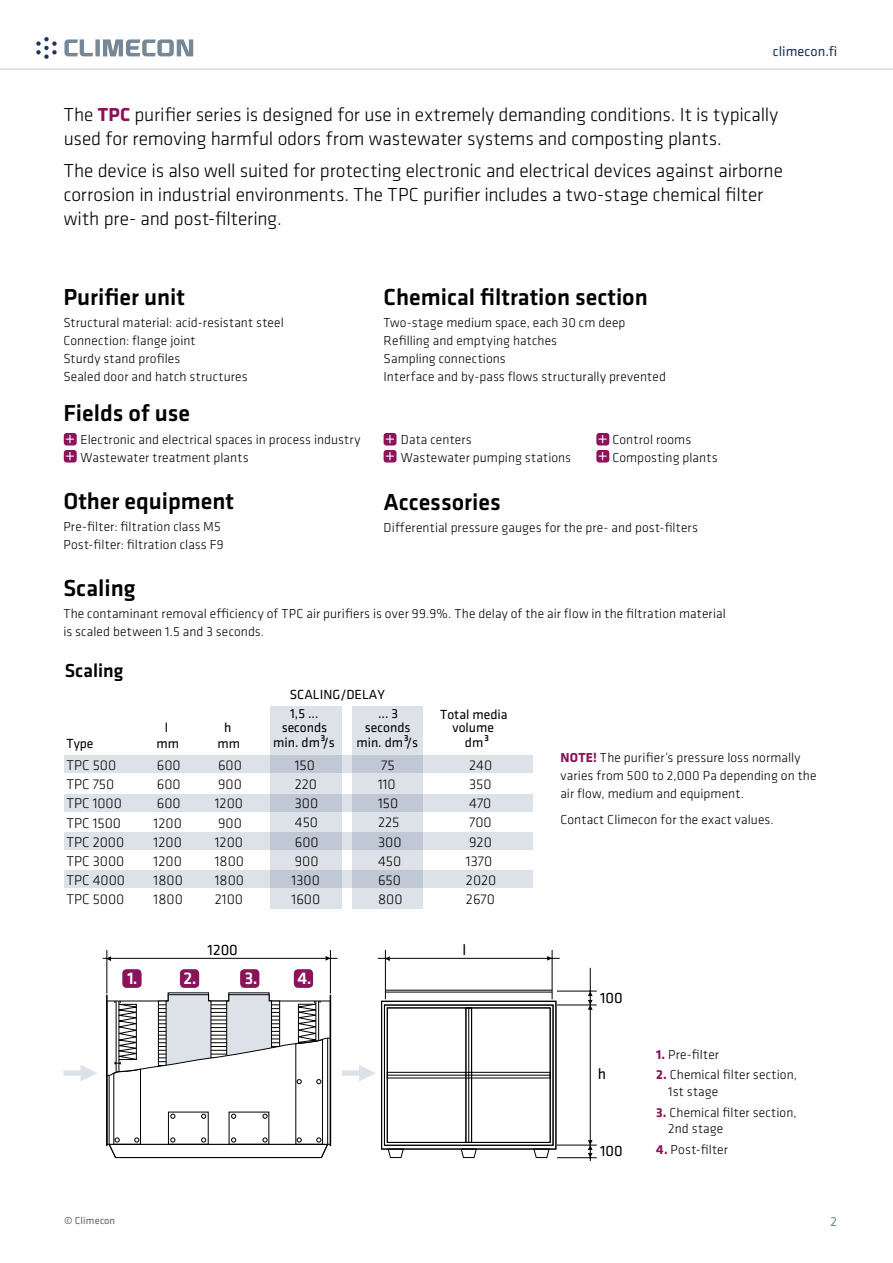
<style>
.page{position:relative;width:893px;height:1263px;background:#fff}
.page>*{position:absolute;margin:0;border:0;box-sizing:border-box;transform-origin:0 0}
.t1{font:500 24px "Klavika";color:#000}
.t2{font:300 19.95px "Klavika";color:#fff}
.t3{font:300 19.5px/24px "Klavika";letter-spacing:-.005em;color:#000}
.t4{font:500 19.5px "Klavika";color:#000}
.t5{font:500 17.55px "Klavika";color:#fff}
.t6{font:15.6px "Klavika";color:#000}
.t7{font:300 14.55px/19.2px "Klavika";color:#020202}
.t8{font:14.25px "Klavika";letter-spacing:.005em;color:#1f3463}
.t9{font:13.65px/16px "Klavika";color:#020202;text-align:center}
.t10{font:300 13.5px/18px "Klavika";letter-spacing:.01em;color:#000}
.t11{font:13.5px "Klavika";color:#778596}
.t12{font:10.5px "Klavika";letter-spacing:.015em;color:#5e6367}
.t13{font:500 9.15px "Klavika";color:#020202}
.s1{font-weight:700;color:#8b1359}
</style>
<div class="page">
<hr style="left:0;top:69px;width:893px;height:1px;background:#c4ced4">
<svg style="left:64px;top:39px;width:129px;height:17px"></svg>
<svg style="left:36px;top:37px;width:21px;height:22px"></svg>
<svg style="left:106px;top:956px;width:5px;height:5px"></svg>
<svg style="left:386px;top:956px;width:4px;height:5px"></svg>
<svg style="left:326px;top:956px;width:4px;height:5px"></svg>
<svg style="left:547px;top:956px;width:5px;height:5px"></svg>
<svg style="left:588px;top:992px;width:5px;height:18px"></svg>
<svg style="left:588px;top:1140px;width:5px;height:17px"></svg>
<svg style="left:342px;top:1065px;width:34px;height:16px"></svg>
<svg style="left:63px;top:1065px;width:34px;height:16px"></svg>
<svg style="left:388px;top:1149px;width:16px;height:9px"></svg>
<svg style="left:461px;top:1149px;width:16px;height:9px"></svg>
<svg style="left:534px;top:1149px;width:15px;height:9px"></svg>
<div style="left:381px;top:1001px;width:175px;height:148px;border:1px solid #000"></div>
<div style="left:384px;top:1005px;width:169px;height:140px;border:1px solid #000"></div>
<svg style="left:387px;top:1072px;width:164px;height:6px"></svg>
<div style="left:466px;top:1008px;width:6px;height:134px;border:1px solid #000"></div>
<hr style="left:468px;top:1008px;width:1px;height:134px;background:#000">
<hr style="left:385px;top:950px;width:1px;height:49px;background:#000">
<hr style="left:107px;top:950px;width:1px;height:43px;background:#000">
<hr style="left:330px;top:950px;width:1px;height:43px;background:#000">
<hr style="left:552px;top:950px;width:1px;height:49px;background:#000">
<hr style="left:378px;top:958px;width:182px;height:1px;background:#000">
<hr style="left:557px;top:991px;width:40px;height:1px;background:#000">
<hr style="left:557px;top:1005px;width:40px;height:1px;background:#000">
<hr style="left:557px;top:1145px;width:40px;height:1px;background:#000">
<hr style="left:557px;top:1157px;width:40px;height:1px;background:#000">
<hr style="left:590px;top:968px;width:1px;height:193px;background:#000">
<hr style="left:385px;top:990px;width:167px;height:1px;background:#000">
<hr style="left:385px;top:992px;width:167px;height:1px;background:#000">
<hr style="left:103px;top:958px;width:235px;height:1px;background:#000">
<svg style="left:106px;top:992px;width:225px;height:166px"></svg>
<div style="left:122px;top:969px;width:20px;height:19px;background:#8b1359;border-radius:4px"></div>
<div style="left:180px;top:969px;width:19px;height:19px;background:#8b1359;border-radius:4px"></div>
<div style="left:240px;top:969px;width:19px;height:19px;background:#8b1359;border-radius:4px"></div>
<div style="left:294px;top:969px;width:19px;height:19px;background:#8b1359;border-radius:4px"></div>
<div style="left:64px;top:755px;width:469px;height:18px;background:#dde2e9"></div>
<div style="left:64px;top:794px;width:469px;height:17px;background:#dde2e9"></div>
<div style="left:64px;top:832px;width:469px;height:18px;background:#dde2e9"></div>
<div style="left:64px;top:870px;width:469px;height:18px;background:#dde2e9"></div>
<svg style="left:270px;top:707px;width:72px;height:202px;background:#d2d8e1"></svg>
<svg style="left:352px;top:707px;width:70px;height:202px;background:#d2d8e1"></svg>
<div style="left:64px;top:433px;width:13px;height:12px;background:#8b1359;border-radius:3px"></div>
<div style="left:384px;top:433px;width:12px;height:12px;background:#8b1359;border-radius:3px"></div>
<div style="left:596px;top:433px;width:13px;height:12px;background:#8b1359;border-radius:3px"></div>
<div style="left:64px;top:450px;width:13px;height:12px;background:#8b1359;border-radius:3px"></div>
<div style="left:384px;top:450px;width:12px;height:12px;background:#8b1359;border-radius:3px"></div>
<div style="left:596px;top:450px;width:13px;height:12px;background:#8b1359;border-radius:3px"></div>
<p class="t8" style="left:773px;top:44px;width:66px">climecon.fi</p>
<h3 class="t3" style="left:64px;top:103px;width:716px">The <span class="s1">TPC</span> purifier series is designed for use in extremely demanding conditions. It is typically used for removing harmful odors from wastewater systems and composting plants.</h3>
<h3 class="t3" style="left:64px;top:159px;width:721px">The device is also well suited for protecting electronic and electrical devices against airborne corrosion in industrial environments. The TPC purifier includes a two-stage chemical filter with pre- and post-filtering.</h3>
<h1 class="t1" style="left:63px;top:283px;width:123px">Purifier unit</h1>
<p class="t10" style="left:63px;top:314px;width:222px">Structural material: acid-resistant steel<br>Connection: flange joint<br>Sturdy stand profiles<br>Sealed door and hatch structures</p>
<h1 class="t1" style="left:384px;top:283px;width:266px">Chemical filtration section</h1>
<p class="t10" style="left:384px;top:314px;width:284px">Two-stage medium space, each 30 cm deep Refilling and emptying hatches<br>Sampling connections<br>Interface and by-pass flows structurally prevented</p>
<h1 class="t1" style="left:63px;top:400px;width:128px">Fields of use</h1>
<p class="t10" style="left:80px;top:430px;width:282px">Electronic and electrical spaces in process industry</p>
<p class="t10" style="left:401px;top:430px;width:72px">Data centers</p>
<p class="t10" style="left:612px;top:430px;width:80px">Control rooms</p>
<p class="t10" style="left:80px;top:448px;width:170px">Wastewater treatment plants</p>
<p class="t10" style="left:401px;top:448px;width:172px">Wastewater pumping stations</p>
<p class="t10" style="left:612px;top:448px;width:107px">Composting plants</p>
<h1 class="t1" style="left:63px;top:488px;width:172px">Other equipment</h1>
<p class="t10" style="left:63px;top:518px;width:162px">Pre-filter: filtration class M5<br>Post-filter: filtration class F9</p>
<h1 class="t1" style="left:63px;top:575px;width:74px">Scaling</h1>
<p class="t10" style="left:63px;top:605px;width:664px">The contaminant removal efficiency of TPC air purifiers is over 99.9%. The delay of the air flow in the filtration material is scaled between 1.5 and 3 seconds.</p>
<h2 class="t2" style="left:65px;top:427px;width:12px">+</h2>
<h2 class="t2" style="left:385px;top:427px;width:12px">+</h2>
<h2 class="t2" style="left:598px;top:427px;width:12px">+</h2>
<h2 class="t2" style="left:65px;top:444px;width:12px">+</h2>
<h2 class="t2" style="left:385px;top:444px;width:12px">+</h2>
<h2 class="t2" style="left:598px;top:444px;width:12px">+</h2>
<h1 class="t1" style="left:384px;top:489px;width:119px">Accessories</h1>
<p class="t10" style="left:384px;top:519px;width:316px">Differential pressure gauges for the pre- and post-filters</p>
<h3 class="t4" style="left:65px;top:660px;width:60px">Scaling</h3>
<p class="t9" style="left:66px;top:735px;width:29px">Type</p>
<p class="t9" style="left:156px;top:719px;width:24px">l mm</p>
<p class="t9" style="left:218px;top:719px;width:24px">h mm</p>
<p class="t9" style="left:290px;top:687px;width:97px">SCALING/DELAY</p>
<p class="t9" style="left:282px;top:707px;width:47px;line-height:13.6px">1,5 ... seconds</p>
<p class="t9" style="left:273px;top:735px;width:63px">min. dm /s</p>
<p class="t13" style="left:321px;top:733px;width:6px">3</p>
<p class="t9" style="left:440px;top:707px;width:69px;line-height:14px">Total media volume<br>dm</p>
<p class="t9" style="left:365px;top:707px;width:47px;line-height:13.6px">... 3 seconds</p>
<p class="t9" style="left:356px;top:735px;width:63px">min. dm /s</p>
<p class="t13" style="left:404px;top:733px;width:6px">3</p>
<p class="t13" style="left:485px;top:733px;width:6px">3</p>
<p class="t7" style="left:66px;top:756px;width:60px">TPC 500<br>TPC 750<br>TPC 1000<br>TPC 1500<br>TPC 2000<br>TPC 3000<br>TPC 4000<br>TPC 5000</p>
<p class="t7" style="left:154px;top:756px;width:31px">600<br>600<br>600<br>1200<br>1200<br>1200<br>1800<br>1800</p>
<p class="t7" style="left:215px;top:756px;width:31px">600<br>900<br>1200<br>900<br>1200<br>1800<br>1800<br>2100</p>
<p class="t7" style="left:292px;top:756px;width:30px">150<br>220<br>300<br>450<br>600<br>900<br>1300<br>1600</p>
<p class="t7" style="left:378px;top:756px;width:26px">75<br>110<br>150<br>225<br>300<br>450<br>650<br>800</p>
<p class="t7" style="left:466px;top:756px;width:32px">240<br>350<br>470<br>700<br>920<br>1370<br>2020<br>2670</p>
<p class="t6" style="left:208px;top:941px;width:32px">1200</p>
<p class="t6" style="left:463px;top:941px;width:5px">l</p>
<p class="t5" style="left:127px;top:968px;width:12px">1.</p>
<p class="t5" style="left:183px;top:968px;width:15px">2.</p>
<p class="t5" style="left:245px;top:968px;width:68px">3. 4.</p>
<p class="t12" style="left:64px;top:1215px;width:53px">© Climecon</p>
<p class="t10" style="left:560px;top:748px;width:258px"><span class="s1">NOTE!</span> The purifier’s pressure loss normally varies from 500 to 2,000 Pa depending on the air flow, medium and equipment.</p>
<p class="t10" style="left:560px;top:811px;width:215px">Contact Climecon for the exact values.</p>
<p class="t6" style="left:600px;top:989px;width:24px">100</p>
<p class="t6" style="left:598px;top:1065px;width:10px">h</p>
<p class="t6" style="left:600px;top:1143px;width:24px">100</p>
<p class="t10" style="left:656px;top:1045px;width:64px"><span class="s1">1.</span> Pre-filter</p>
<p class="t10" style="left:668px;top:1067px;width:130px;line-height:16.5px;text-indent:-12px"><span class="s1">2.</span> Chemical filter section,<br>1st stage</p>
<p class="t10" style="left:668px;top:1104px;width:130px;line-height:16.5px;text-indent:-12px"><span class="s1">3.</span> Chemical filter section,<br>2nd stage</p>
<p class="t10" style="left:656px;top:1140px;width:73px"><span class="s1">4.</span> Post-filter</p>
<p class="t11" style="left:831px;top:1214px;width:8px">2</p>
</div>
